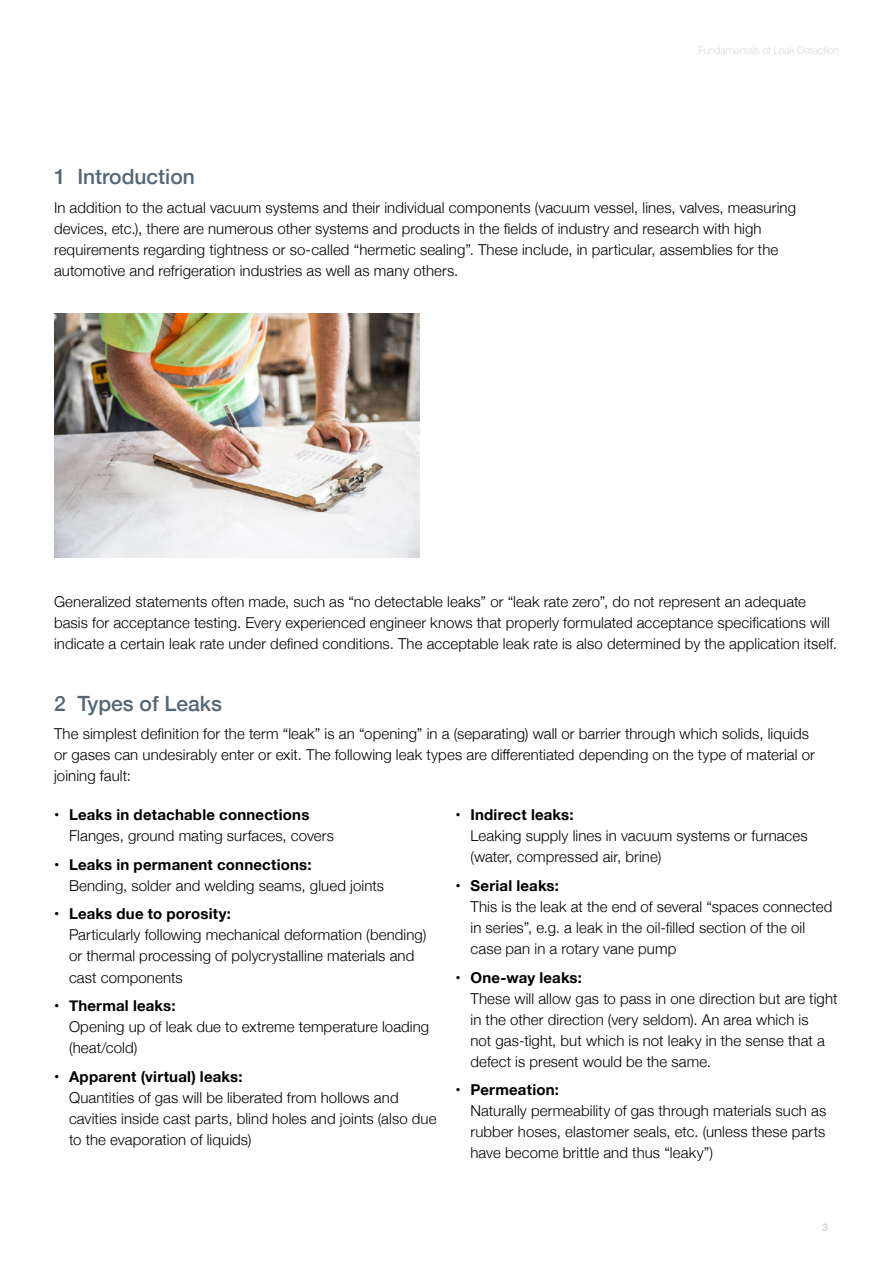
<style>
.page{position:relative;width:893px;height:1263px;background:#fff}
.page>*{position:absolute;margin:0;border:0;box-sizing:border-box;transform-origin:0 0}
.t1{font:500 21px "Helvetica Neue";color:#546777}
.t2{font:300 15px/21px "Helvetica Neue";letter-spacing:.005em;color:#000}
.t3{font:700 15px "Helvetica Neue";letter-spacing:.015em;color:#000}
.t4{font:100 10.5px "Helvetica Neue";color:#c6c8cf}
.t5{font:700 10.5px "Helvetica Neue";color:#d3d5da}
</style>
<div class="page">
<img style="left:54px;top:314px;width:365px;height:243px">
<p class="t4" style="left:699px;top:42px;width:142px">Fundamentals of Leak Detection</p>
<h1 class="t1" style="left:54px;top:160px;width:142px">1 Introduction</h1>
<p class="t2" style="left:54px;top:196px;width:743px">In addition to the actual vacuum systems and their individual components (vacuum vessel, lines, valves, measuring devices, etc.), there are numerous other systems and products in the fields of industry and research with high requirements regarding tightness or so-called “hermetic sealing”. These include, in particular, assemblies for the automotive and refrigeration industries as well as many others.</p>
<p class="t2" style="left:54px;top:590px;width:784px">Generalized statements often made, such as “no detectable leaks” or “leak rate zero”, do not represent an adequate basis for acceptance testing. Every experienced engineer knows that properly formulated acceptance specifications will indicate a certain leak rate under defined conditions. The acceptable leak rate is also determined by the application itself.</p>
<h1 class="t1" style="left:54px;top:686px;width:170px">2 Types of Leaks</h1>
<p class="t2" style="left:54px;top:722px;width:762px">The simplest definition for the term “leak” is an “opening” in a (separating) wall or barrier through which solids, liquids or gases can undesirably enter or exit. The following leak types are differentiated depending on the type of material or joining fault:</p>
<p class="t3" style="left:54px;top:803px;width:257px">• Leaks in detachable connections</p>
<p class="t2" style="left:69px;top:824px;width:266px">Flanges, ground mating surfaces, covers</p>
<p class="t3" style="left:54px;top:853px;width:259px">• Leaks in permanent connections:</p>
<p class="t2" style="left:69px;top:874px;width:317px">Bending, solder and welding seams, glued joints</p>
<p class="t3" style="left:54px;top:902px;width:179px">• Leaks due to porosity:</p>
<p class="t2" style="left:69px;top:923px;width:359px">Particularly following mechanical deformation (bending) or thermal processing of polycrystalline materials and cast components</p>
<p class="t3" style="left:54px;top:994px;width:123px">• Thermal leaks:</p>
<p class="t2" style="left:69px;top:1015px;width:362px">Opening up of leak due to extreme temperature loading (heat/cold)</p>
<p class="t3" style="left:54px;top:1064px;width:190px">• Apparent (virtual) leaks:</p>
<p class="t2" style="left:69px;top:1085px;width:369px">Quantities of gas will be liberated from hollows and cavities inside cast parts, blind holes and joints (also due to the evaporation of liquids)</p>
<p class="t3" style="left:455px;top:803px;width:120px">• Indirect leaks:</p>
<p class="t2" style="left:470px;top:824px;width:339px">Leaking supply lines in vacuum systems or furnaces (water, compressed air, brine)</p>
<p class="t3" style="left:455px;top:874px;width:105px">• Serial leaks:</p>
<p class="t2" style="left:470px;top:895px;width:363px">This is the leak at the end of several “spaces connected in series”, e.g. a leak in the oil-filled section of the oil case pan in a rotary vane pump</p>
<p class="t3" style="left:455px;top:965px;width:128px">• One-way leaks:</p>
<p class="t2" style="left:470px;top:986px;width:368px">These will allow gas to pass in one direction but are tight in the other direction (very seldom). An area which is<br>not gas-tight, but which is not leaky in the sense that a defect is present would be the same.</p>
<p class="t3" style="left:455px;top:1078px;width:105px">• Permeation:</p>
<p class="t2" style="left:470px;top:1099px;width:357px;text-align:justify">Naturally permeability of gas through materials such as rubber hoses, elastomer seals, etc. (unless these parts have become brittle and thus “leaky”)</p>
<p class="t5" style="left:822px;top:1219px;width:7px">3</p>
</div>
